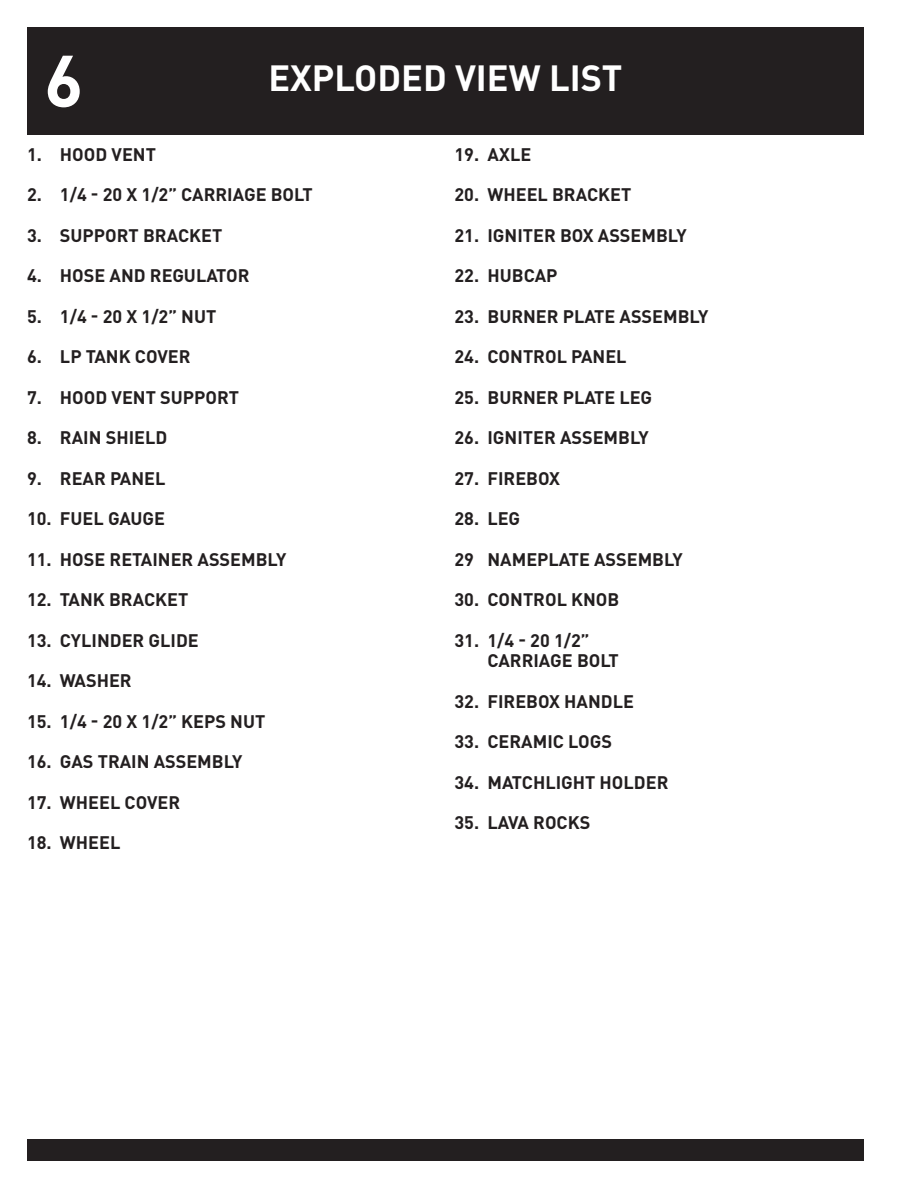
<style>
.page{position:relative;width:918px;height:1188px;background:#fff}
.page>*{position:absolute;margin:0;border:0;box-sizing:border-box;transform-origin:0 0}
.t1{font:72px "DI Nkerned";color:#fff}
.t2{font:36px "DI Nkerned";color:#fff}
.t3{font:18px/20.2px "DI Nkerned";color:#231f20}
</style>
<div class="page">
<div style="left:27px;top:27px;width:837px;height:108px;background:#231f20"></div>
<div style="left:27px;top:1139px;width:837px;height:22px;background:#231f20"></div>
<h1 class="t1" style="left:44px;top:56px;width:41px">6</h1>
<h2 class="t2" style="left:268px;top:65px;width:356px">EXPLODED VIEW LIST</h2>
<p class="t3" style="left:27px;top:146px;width:130px">1. HOOD VENT</p>
<p class="t3" style="left:27px;top:187px;width:287px">2. 1/4 - 20 X 1/2” CARRIAGE BOLT</p>
<p class="t3" style="left:27px;top:227px;width:197px">3. SUPPORT BRACKET</p>
<p class="t3" style="left:27px;top:268px;width:224px">4. HOSE AND REGULATOR</p>
<p class="t3" style="left:27px;top:308px;width:191px">5. 1/4 - 20 X 1/2” NUT</p>
<p class="t3" style="left:27px;top:349px;width:165px">6. LP TANK COVER</p>
<p class="t3" style="left:27px;top:389px;width:214px">7. HOOD VENT SUPPORT</p>
<p class="t3" style="left:27px;top:430px;width:142px">8. RAIN SHIELD</p>
<p class="t3" style="left:27px;top:470px;width:140px">9. REAR PANEL</p>
<p class="t3" style="left:27px;top:511px;width:140px">10. FUEL GAUGE</p>
<p class="t3" style="left:27px;top:551px;width:261px">11. HOSE RETAINER ASSEMBLY</p>
<p class="t3" style="left:27px;top:592px;width:163px">12. TANK BRACKET</p>
<p class="t3" style="left:27px;top:632px;width:173px">13. CYLINDER GLIDE</p>
<p class="t3" style="left:27px;top:673px;width:106px">14. WASHER</p>
<p class="t3" style="left:27px;top:713px;width:240px">15. 1/4 - 20 X 1/2” KEPS NUT</p>
<p class="t3" style="left:27px;top:754px;width:217px">16. GAS TRAIN ASSEMBLY</p>
<p class="t3" style="left:27px;top:794px;width:155px">17. WHEEL COVER</p>
<p class="t3" style="left:27px;top:835px;width:95px">18. WHEEL</p>
<p class="t3" style="left:454px;top:146px;width:78px">19. AXLE</p>
<p class="t3" style="left:454px;top:187px;width:178px">20. WHEEL BRACKET</p>
<p class="t3" style="left:454px;top:227px;width:234px">21. IGNITER BOX ASSEMBLY</p>
<p class="t3" style="left:454px;top:268px;width:104px">22. HUBCAP</p>
<p class="t3" style="left:454px;top:308px;width:255px">23. BURNER PLATE ASSEMBLY</p>
<p class="t3" style="left:454px;top:349px;width:174px">24. CONTROL PANEL</p>
<p class="t3" style="left:454px;top:389px;width:199px">25. BURNER PLATE LEG</p>
<p class="t3" style="left:454px;top:430px;width:196px">26. IGNITER ASSEMBLY</p>
<p class="t3" style="left:454px;top:470px;width:107px">27. FIREBOX</p>
<p class="t3" style="left:454px;top:511px;width:67px">28. LEG</p>
<p class="t3" style="left:454px;top:551px;width:230px">29 NAMEPLATE ASSEMBLY</p>
<p class="t3" style="left:454px;top:592px;width:166px">30. CONTROL KNOB</p>
<p class="t3" style="left:487px;top:632px;width:133px;text-indent:-33px">31. 1/4 - 20 1/2”<br>CARRIAGE BOLT</p>
<p class="t3" style="left:454px;top:693px;width:181px">32. FIREBOX HANDLE</p>
<p class="t3" style="left:454px;top:733px;width:159px">33. CERAMIC LOGS</p>
<p class="t3" style="left:454px;top:774px;width:215px">34. MATCHLIGHT HOLDER</p>
<p class="t3" style="left:454px;top:814px;width:137px">35. LAVA ROCKS</p>
</div>
